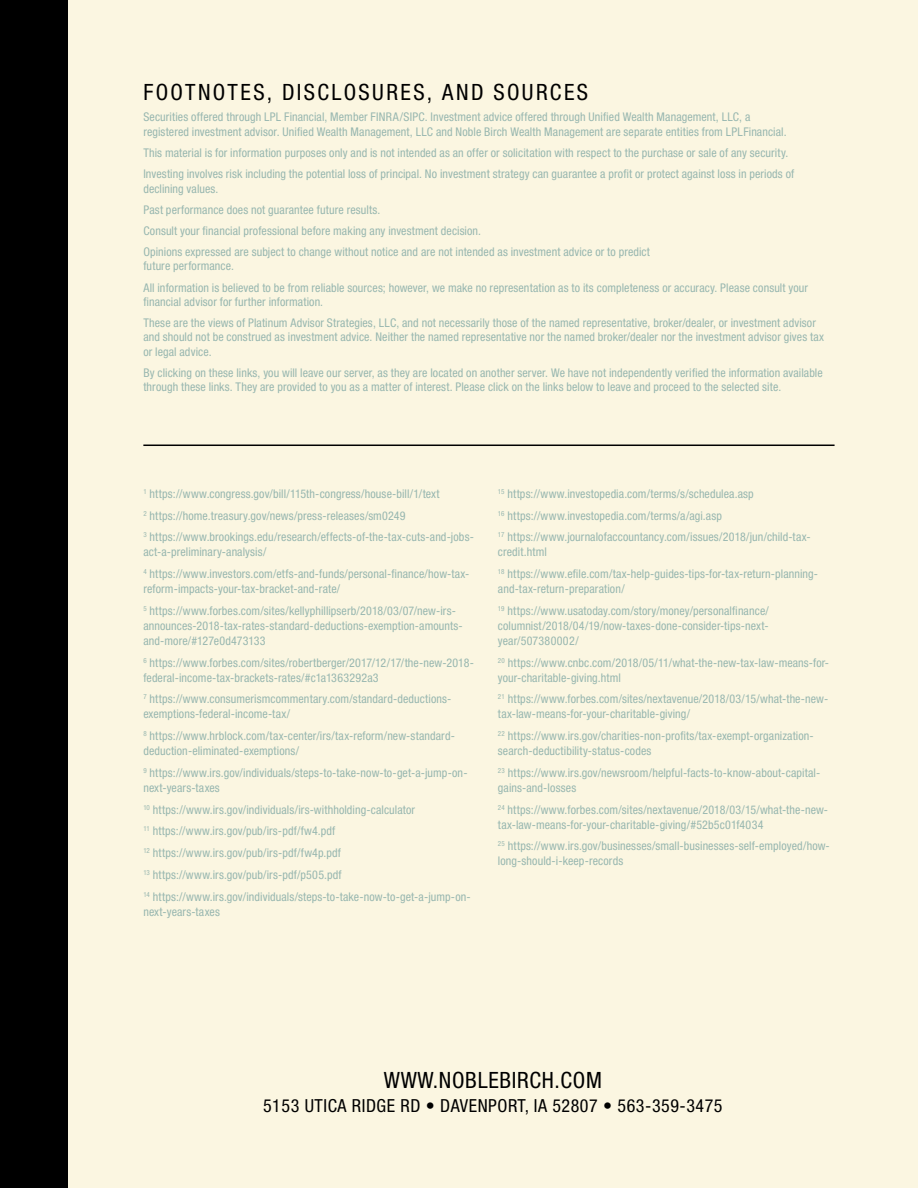
<style>
.page{position:relative;width:918px;height:1188px;background:#fff}
.page>*{position:absolute;margin:0;border:0;box-sizing:border-box;transform-origin:0 0}
.t1{font:condensed 22.5px "Helvetica Neue LT Std";letter-spacing:.105em;color:#000}
.t2{font:condensed 22.5px "Helvetica Neue LT Std";letter-spacing:.03em;color:#000}
.t3{font:condensed 18px "Helvetica Neue LT Std";letter-spacing:.03em;color:#000}
.t4{font:condensed 12px/21.8px "Helvetica Neue LT Std";letter-spacing:.01em;color:#98b7b0}
</style>
<div class="page">
<div style="left:46px;top:0;width:872px;height:1188px;background:#fbf6e1"></div>
<div style="left:0;top:0;width:68px;height:1188px;background:#000"></div>
<hr style="left:143px;top:445px;width:692px;height:1px;background:#000">
<h1 class="t1" style="left:143px;top:79px;width:446px">FOOTNOTES, DISCLOSURES, AND SOURCES</h1>
<p class="t4" style="left:143px;top:110px;width:645px;line-height:14.4px">Securities offered through LPL Financial, Member FINRA/SIPC. Investment advice offered through Unified Wealth Management, LLC, a registered investment advisor. Unified Wealth Management, LLC and Noble Birch Wealth Management are separate entities from LPLFinancial.</p>
<p class="t4" style="left:143px;top:142px;width:652px;line-height:21.1px">This material is for information purposes only and is not intended as an offer or solicitation with respect to the purchase or sale of any security.<br>Investing involves risk including the potential loss of principal. No investment strategy can guarantee a profit or protect against loss in periods of</p>
<p class="t4" style="left:143px;top:178px;width:508px;line-height:21.1px">declining values.<br>Past performance does not guarantee future results.<br>Consult your financial professional before making any investment decision.<br>Opinions expressed are subject to change without notice and are not intended as investment advice or to predict</p>
<p class="t4" style="left:143px;top:255px;width:666px;line-height:21.1px">future performance.<br>All information is believed to be from reliable sources; however, we make no representation as to its completeness or accuracy. Please consult your</p>
<p class="t4" style="left:143px;top:291px;width:674px;line-height:21.1px">financial advisor for further information.<br>These are the views of Platinum Advisor Strategies, LLC, and not necessarily those of the named representative, broker/dealer, or investment advisor</p>
<p class="t4" style="left:143px;top:330px;width:682px;line-height:14.4px">and should not be construed as investment advice. Neither the named representative nor the named broker/dealer nor the investment advisor gives tax or legal advice.</p>
<p class="t4" style="left:143px;top:365px;width:681px;line-height:14.4px">By clicking on these links, you will leave our server, as they are located on another server. We have not independently verified the information available through these links. They are provided to you as a matter of interest. Please click on the links below to leave and proceed to the selected site.</p>
<p class="t4" style="left:143px;top:483px;width:332px"><sup>1</sup> https://www.congress.gov/bill/115th-congress/house-bill/1/text<br><sup>2</sup> https://home.treasury.gov/news/press-releases/sm0249<br><sup>3</sup> https://www.brookings.edu/research/effects-of-the-tax-cuts-and-jobs-</p>
<p class="t4" style="left:143px;top:541px;width:328px">act-a-preliminary-analysis/<br><sup>4</sup> https://www.investors.com/etfs-and-funds/personal-finance/how-tax-</p>
<p class="t4" style="left:143px;top:578px;width:314px">reform-impacts-your-tax-bracket-and-rate/<br><sup>5</sup> https://www.forbes.com/sites/kellyphillipserb/2018/03/07/new-irs-</p>
<p class="t4" style="left:143px;top:618px;width:321px;line-height:15px">announces-2018-tax-rates-standard-deductions-exemption-amounts&shy;and-more/#127e0d473133</p>
<p class="t4" style="left:143px;top:655px;width:332px;line-height:15px"><sup>6</sup> https://www.forbes.com/sites/robertberger/2017/12/17/the-new-2018- federal-income-tax-brackets-rates/#c1a1363292a3</p>
<p class="t4" style="left:143px;top:691px;width:310px;line-height:15px"><sup>7</sup> https://www.consumerismcommentary.com/standard-deductions&shy;exemptions-federal-income-tax/</p>
<p class="t4" style="left:143px;top:728px;width:313px;line-height:15px"><sup>8</sup> https://www.hrblock.com/tax-center/irs/tax-reform/new-standard&shy;deduction-eliminated-exemptions/</p>
<p class="t4" style="left:143px;top:765px;width:326px;line-height:15px"><sup>9</sup> https://www.irs.gov/individuals/steps-to-take-now-to-get-a-jump-on&shy;next-years-taxes</p>
<p class="t4" style="left:143px;top:798px;width:329px"><sup>10</sup> https://www.irs.gov/individuals/irs-withholding-calculator<br><sup>11</sup> https://www.irs.gov/pub/irs-pdf/fw4.pdf<br><sup>12</sup> https://www.irs.gov/pub/irs-pdf/fw4p.pdf<br><sup>13</sup> https://www.irs.gov/pub/irs-pdf/p505.pdf<br><sup>14</sup> https://www.irs.gov/individuals/steps-to-take-now-to-get-a-jump-on-</p>
<p class="t4" style="left:143px;top:900px;width:78px">next-years-taxes</p>
<p class="t4" style="left:498px;top:483px;width:314px"><sup>15</sup> https://www.investopedia.com/terms/s/schedulea.asp<br><sup>16</sup> https://www.investopedia.com/terms/a/agi.asp<br><sup>17</sup> https://www.journalofaccountancy.com/issues/2018/jun/child-tax-</p>
<p class="t4" style="left:498px;top:541px;width:322px">credit.html<br><sup>18</sup> https://www.efile.com/tax-help-guides-tips-for-tax-return-planning-</p>
<p class="t4" style="left:498px;top:578px;width:272px">and-tax-return-preparation/<br><sup>19</sup> https://www.usatoday.com/story/money/personalfinance/</p>
<p class="t4" style="left:498px;top:618px;width:272px;line-height:15px">columnist/2018/04/19/now-taxes-done-consider-tips-next&shy;year/507380002/</p>
<p class="t4" style="left:498px;top:655px;width:333px;line-height:15px"><sup>20</sup> https://www.cnbc.com/2018/05/11/what-the-new-tax-law-means-for&shy;your-charitable-giving.html</p>
<p class="t4" style="left:498px;top:691px;width:332px;line-height:15px"><sup>21</sup> https://www.forbes.com/sites/nextavenue/2018/03/15/what-the-new&shy;tax-law-means-for-your-charitable-giving/</p>
<p class="t4" style="left:498px;top:728px;width:317px;line-height:15px"><sup>22</sup> https://www.irs.gov/charities-non-profits/tax-exempt-organization&shy;search-deductibility-status-codes</p>
<p class="t4" style="left:498px;top:765px;width:324px;line-height:15px"><sup>23</sup> https://www.irs.gov/newsroom/helpful-facts-to-know-about-capital&shy;gains-and-losses</p>
<p class="t4" style="left:498px;top:802px;width:332px;line-height:15px"><sup>24</sup> https://www.forbes.com/sites/nextavenue/2018/03/15/what-the-new&shy;tax-law-means-for-your-charitable-giving/#52b5c01f4034</p>
<p class="t4" style="left:498px;top:838px;width:333px;line-height:15px"><sup>25</sup> https://www.irs.gov/businesses/small-businesses-self-employed/how&shy;long-should-i-keep-records</p>
<h1 class="t2" style="left:384px;top:1067px;width:220px">WWW.NOBLEBIRCH.COM</h1>
<h2 class="t3" style="left:263px;top:1096px;width:461px">5153 UTICA RIDGE RD • DAVENPORT, IA 52807 • 563-359-3475</h2>
</div>
